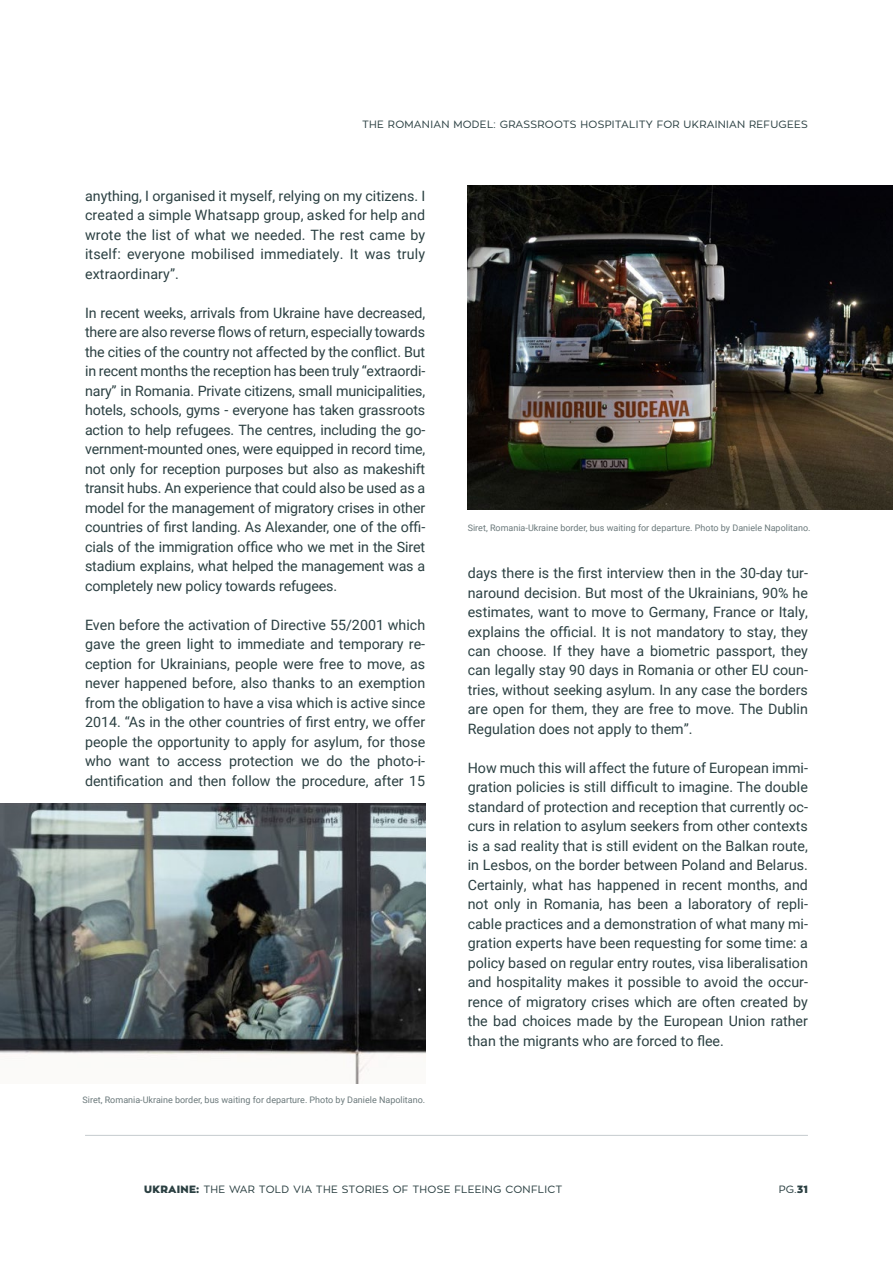
<style>
.page{position:relative;width:893px;height:1263px;background:#fff}
.page>*{position:absolute;margin:0;border:0;box-sizing:border-box;transform-origin:0 0}
.t1{font:14.25px/19.5px "Roboto";color:#2b4042;text-align:justify}
.t2{font:10.5px "Zona Pro";letter-spacing:.025em;color:#2b4042}
.t3{font:9px "Roboto";color:#6b797b}
.s1{font-weight:900}
</style>
<div class="page">
<hr style="left:85px;top:1135px;width:723px;height:1px;background:#ccd1d4">
<img style="left:468px;top:186px;width:425px;height:324px">
<img style="left:0;top:804px;width:425px;height:279px">
<p class="t2" style="left:362px;top:117px;width:447px">THE ROMANIAN MODEL: GRASSROOTS HOSPITALITY FOR UKRAINIAN REFUGEES</p>
<p class="t1" style="left:85px;top:185px;width:342px">anything, I organised it myself, relying on my citizens. I created a simple Whatsapp group, asked for help and wrote the list of what we needed. The rest came by itself: everyone mobilised immediately. It was truly extraordinary”.</p>
<p class="t1" style="left:85px;top:302px;width:342px">In recent weeks, arrivals from Ukraine have decreased, there are also reverse flows of return, especially towards the cities of the country not affected by the conflict. But in recent months the reception has been truly “extraordi&shy;nary” in Romania. Private citizens, small municipalities, hotels, schools, gyms - everyone has taken grassroots action to help refugees. The centres, including the go&shy;vernment-mounted ones, were equipped in record time, not only for reception purposes but also as makeshift transit hubs. An experience that could also be used as a model for the management of migratory crises in other countries of first landing. As Alexander, one of the offi&shy;cials of the immigration office who we met in the Siret stadium explains, what helped the management was a completely new policy towards refugees.</p>
<p class="t1" style="left:85px;top:614px;width:342px">Even before the activation of Directive 55/2001 which gave the green light to immediate and temporary re&shy;ception for Ukrainians, people were free to move, as never happened before, also thanks to an exemption from the obligation to have a visa which is active since 2014. “As in the other countries of first entry, we offer people the opportunity to apply for asylum, for those who want to access protection we do the photo-i&shy;dentification and then follow the procedure, after 15</p>
<p class="t3" style="left:82px;top:1093px;width:344px">Siret, Romania-Ukraine border, bus waiting for departure. Photo by Daniele Napolitano.</p>
<p class="t3" style="left:468px;top:521px;width:344px">Siret, Romania-Ukraine border, bus waiting for departure. Photo by Daniele Napolitano.</p>
<p class="t1" style="left:468px;top:563px;width:342px">days there is the first interview then in the 30-day tur&shy;naround decision. But most of the Ukrainians, 90% he estimates, want to move to Germany, France or Italy, explains the official. It is not mandatory to stay, they can choose. If they have a biometric passport, they can legally stay 90 days in Romania or other EU coun&shy;tries, without seeking asylum. In any case the borders are open for them, they are free to move. The Dublin Regulation does not apply to them”.</p>
<p class="t1" style="left:468px;top:758px;width:342px">How much this will affect the future of European immi&shy;gration policies is still difficult to imagine. The double standard of protection and reception that currently oc&shy;curs in relation to asylum seekers from other contexts is a sad reality that is still evident on the Balkan route, in Lesbos, on the border between Poland and Belarus.<br>Certainly, what has happened in recent months, and not only in Romania, has been a laboratory of repli&shy;cable practices and a demonstration of what many mi&shy;gration experts have been requesting for some time: a policy based on regular entry routes, visa liberalisation and hospitality makes it possible to avoid the occur&shy;rence of migratory crises which are often created by the bad choices made by the European Union rather than the migrants who are forced to flee.</p>
<p class="t2" style="left:144px;top:1183px;width:420px"><span class="s1">UKRAINE:</span> THE WAR TOLD VIA THE STORIES OF THOSE FLEEING CONFLICT</p>
<p class="t2" style="left:779px;top:1183px;width:31px">PG.<span class="s1">31</span></p>
</div>
